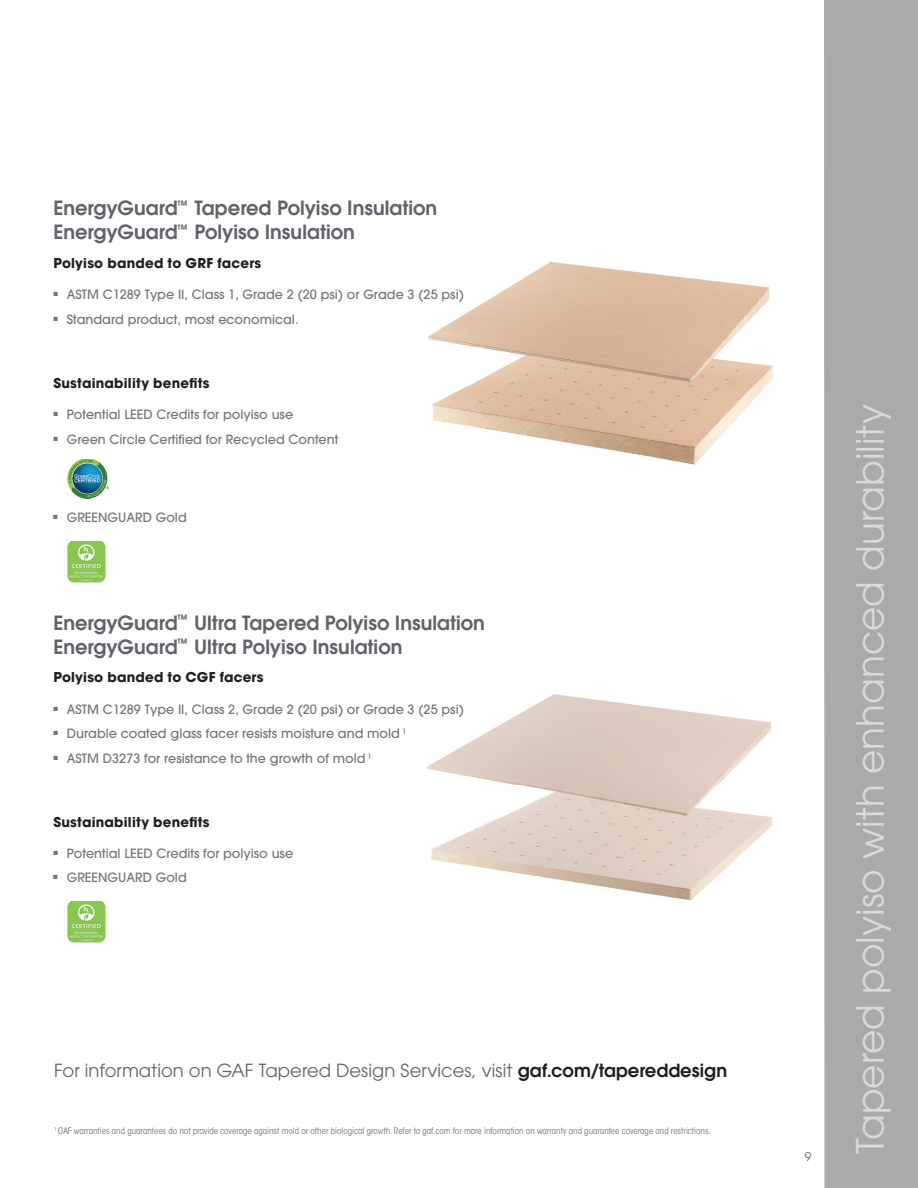
<style>
.page{position:relative;width:918px;height:1188px;background:#fff}
.page>*{position:absolute;margin:0;border:0;box-sizing:border-box;transform-origin:0 0}
.t1{font:37.5px "ITC Avant Garde Std";color:#d9dadb}
.t2{font:600 19.5px/24px "ITC Avant Garde Std";color:#60636a}
.t3{font:18px "ITC Avant Garde Std";color:#60636a}
.t4{font:700 13.5px "ITC Avant Garde Std";letter-spacing:.015em;color:#231f20}
.t5{font:500 12.75px/24.8px "ITC Avant Garde Std";color:#75757a}
.t6{font:12px "ITC Avant Garde Std";color:#60636a}
.t7{font:condensed 9px "ITC Avant Garde Std";color:#75757a}
.s1{font-weight:600;color:#231f20}
</style>
<div class="page">
<div style="left:824px;top:0;width:94px;height:1188px;background:#a8abac"></div>
<img style="left:431px;top:820px;width:342px;height:81px">
<img style="left:427px;top:694px;width:345px;height:91px">
<img style="left:496px;top:785px;width:276px;height:35px">
<img style="left:432px;top:386px;width:334px;height:79px">
<img style="left:434px;top:262px;width:336px;height:71px">
<img style="left:428px;top:333px;width:345px;height:53px">
<img style="left:67px;top:459px;width:41px;height:39px">
<img style="left:67px;top:541px;width:39px;height:41px">
<img style="left:67px;top:572px;width:40px;height:1px">
<img style="left:67px;top:901px;width:39px;height:41px">
<h2 class="t2" style="left:53px;top:197px;width:386px">EnergyGuard<sup>™</sup> Tapered Polyiso Insulation<br>EnergyGuard<sup>™</sup> Polyiso Insulation</h2>
<p class="t4" style="left:53px;top:257px;width:210px">Polyiso banded to GRF facers</p>
<p class="t5" style="left:67px;top:283px;width:399px">ASTM C1289 Type II, Class 1, Grade 2 (20 psi) or Grade 3 (25 psi)<br>Standard product, most economical.</p>
<p class="t4" style="left:53px;top:377px;width:158px">Sustainability benefits</p>
<p class="t5" style="left:67px;top:403px;width:273px">Potential LEED Credits for polyiso use<br>Green Circle Certified for Recycled Content</p>
<p class="t5" style="left:67px;top:506px;width:122px">GREENGUARD Gold</p>
<h2 class="t2" style="left:53px;top:612px;width:433px">EnergyGuard<sup>™</sup> Ultra Tapered Polyiso Insulation<br>EnergyGuard<sup>™</sup> Ultra Polyiso Insulation</h2>
<p class="t4" style="left:53px;top:671px;width:212px">Polyiso banded to CGF facers</p>
<p class="t5" style="left:67px;top:697px;width:399px">ASTM C1289 Type II, Class 2, Grade 2 (20 psi) or Grade 3 (25 psi)<br>Durable coated glass facer resists moisture and mold <sup>1<br></sup>ASTM D3273 for resistance to the growth of mold <sup>1</sup></p>
<p class="t4" style="left:53px;top:816px;width:158px">Sustainability benefits</p>
<p class="t5" style="left:67px;top:843px;width:228px;line-height:23.4px">Potential LEED Credits for polyiso use<br>GREENGUARD Gold</p>
<h3 class="t3" style="left:54px;top:1062px;width:675px">For information on GAF Tapered Design Services, visit <span class="s1">gaf.com/tapereddesign</span></h3>
<p class="t7" style="left:54px;top:1127px;width:658px"><sup>1</sup> GAF warranties and guarantees do not provide coverage against mold or other biological growth. Refer to gaf.com for more information on warranty and guarantee coverage and restrictions.</p>
<p class="t6" style="left:805px;top:1151px;width:8px">9</p>
<h1 class="t1" style="left:853px;top:1154px;width:752px;rotate:-90deg">Tapered polyiso with enhanced durability</h1>
</div>
